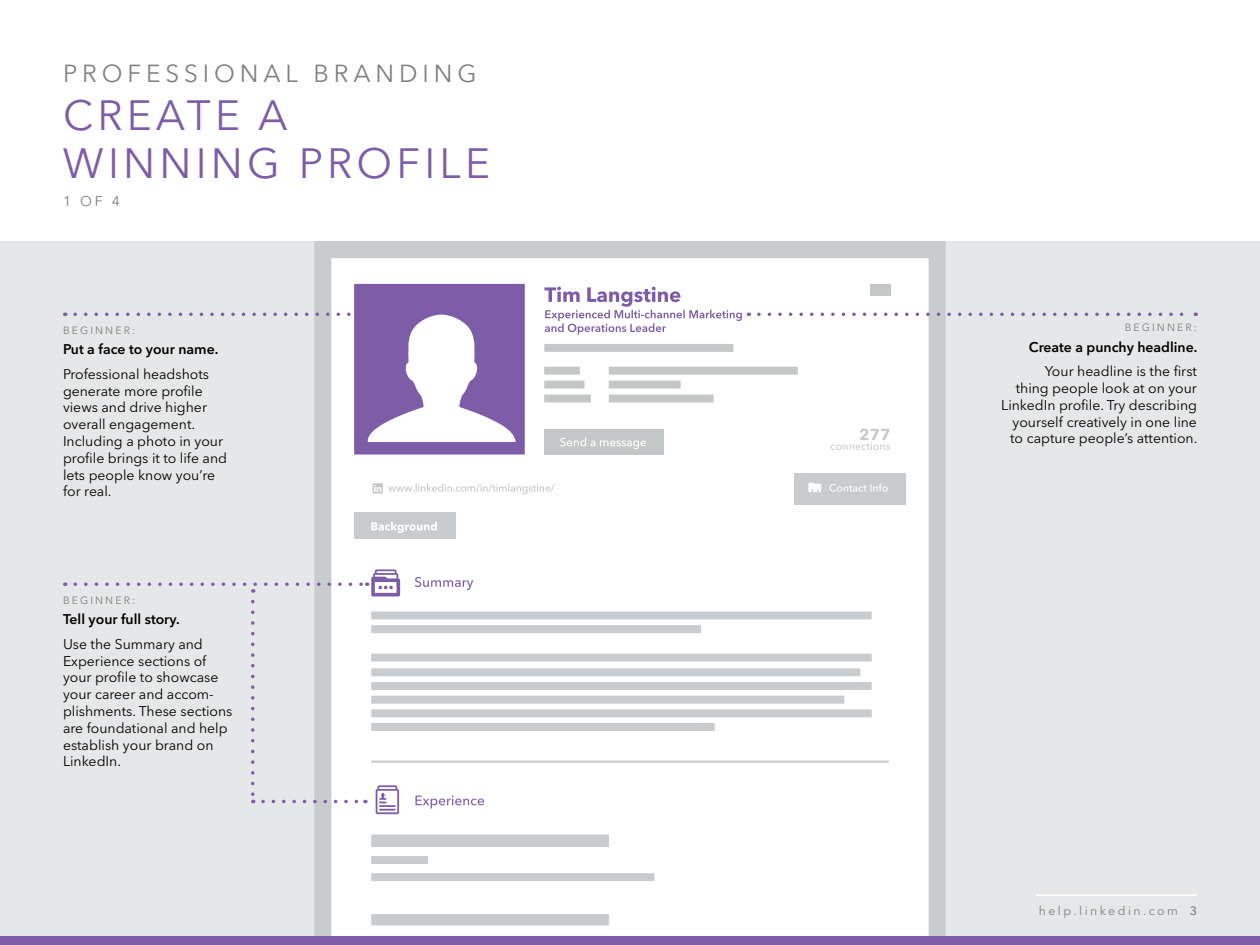
<style>
.page{position:relative;width:1260px;height:945px;background:#fff}
.page>*{position:absolute;margin:0;border:0;box-sizing:border-box;transform-origin:0 0}
.t1{font:42px "Avenir Next LT Pro";color:#7e5da8}
.t2{font:24.5px "Avenir Next LT Pro";color:#7f8080}
.t3{font:14px/16.8px "Avenir Next LT Pro";color:#000}
.t4{font:600 14px "Avenir Next LT Pro";color:#000}
.t5{font:14px "Avenir Next LT Pro";color:#7f8080}
.t6{font:12.25px "Avenir Next LT Pro";letter-spacing:.2em;color:#7f8080}
.t7{font:10.5px "Avenir Next LT Pro";letter-spacing:.2em;color:#7f8080}
.s1{font-weight:500}
</style>
<div class="page">
<div style="left:0;top:241px;width:1260px;height:704px;background:#e6e7e8"></div>
<svg style="left:314px;top:241px;width:632px;height:696px;background:#e3e5e6"></svg>
<div style="left:354px;top:513px;width:552px;height:432px;background:#fff"></div>
<div style="left:354px;top:267px;width:552px;height:238px;background:#fff"></div>
<div style="left:870px;top:284px;width:20px;height:12px;background:#c4c7c7"></div>
<svg style="left:371px;top:612px;width:518px;height:325px"></svg>
<svg style="left:376px;top:785px;width:108px;height:29px"></svg>
<div style="left:354px;top:513px;width:101px;height:26px;background:#c9cccf"></div>
<svg style="left:371px;top:522px;width:66px;height:11px"></svg>
<svg style="left:373px;top:483px;width:182px;height:11px"></svg>
<div style="left:794px;top:473px;width:112px;height:32px;background:#c9cccf"></div>
<svg style="left:808px;top:483px;width:80px;height:9px"></svg>
<svg style="left:831px;top:428px;width:59px;height:22px"></svg>
<div style="left:544px;top:429px;width:120px;height:26px;background:#c4c7c7"></div>
<svg style="left:560px;top:437px;width:86px;height:12px"></svg>
<svg style="left:544px;top:344px;width:254px;height:58px"></svg>
<svg style="left:544px;top:287px;width:198px;height:48px"></svg>
<div style="left:0;top:937px;width:1260px;height:8px;background:#7e5da8"></div>
<svg style="left:75px;top:284px;width:450px;height:171px"></svg>
<svg style="left:367px;top:569px;width:106px;height:27px"></svg>
<svg style="left:759px;top:313px;width:437px;height:3px"></svg>
<svg style="left:75px;top:582px;width:286px;height:11px"></svg>
<svg style="left:251px;top:601px;width:4px;height:202px"></svg>
<svg style="left:263px;top:800px;width:103px;height:3px"></svg>
<hr style="left:1036px;top:894px;width:161px;height:2px;background:#fff">
<h2 class="t2" style="left:63px;top:58px;width:40px">Professional</h2>
<h2 class="t2" style="left:313px;top:58px;width:41px">Bran</h2>
<h2 class="t2" style="left:399px;top:58px;width:79px">din g</h2>
<h1 class="t1" style="left:63px;top:90px;width:64px">Crea</h1>
<h1 class="t1" style="left:187px;top:90px;width:95px">te a</h1>
<h1 class="t1" style="left:63px;top:138px;width:72px">winnin</h1>
<h1 class="t1" style="left:247px;top:138px;width:80px">g profile</h1>
<p class="t5" style="left:63px;top:193px;width:29px">1 of</p>
<p class="t5" style="left:112px;top:193px;width:10px">4</p>
<p class="t7" style="left:63px;top:324px;width:37px">Be ginner</p>
<p class="t7" style="left:132px;top:324px;width:5px">:</p>
<p class="t4" style="left:63px;top:341px;width:157px">Put a face to your name.</p>
<p class="t3" style="left:63px;top:366px;width:166px">Professional headshots generate more profile views and drive higher overall engagement.<br>Including a photo in your profile brings it to life and lets people know you’re for real.</p>
<p class="t7" style="left:63px;top:594px;width:37px">Be ginner</p>
<p class="t7" style="left:132px;top:594px;width:5px">:</p>
<p class="t4" style="left:63px;top:611px;width:118px">Tell your full story.</p>
<p class="t3" style="left:63px;top:636px;width:171px">Use the Summary and<br>Experience sections of your profile to showcase your career and accom&shy;plishments. These sections are foundational and help establish your brand on<br>LinkedIn.</p>
<p class="t7" style="left:1125px;top:321px;width:37px">Be ginner</p>
<p class="t7" style="left:1194px;top:321px;width:5px">:</p>
<p class="t4" style="left:1029px;top:338px;width:170px">Create a punchy headline.</p>
<p class="t3" style="left:1001px;top:363px;width:198px;text-align:right">Your headline is the first<br>thing people look at on your<br>LinkedIn profile. Try describing yourself creatively in one line to capture people’s attention.</p>
<p class="t6" style="left:1039px;top:903px;width:160px">help.linkedin.com <span class="s1">3</span></p>
</div>
